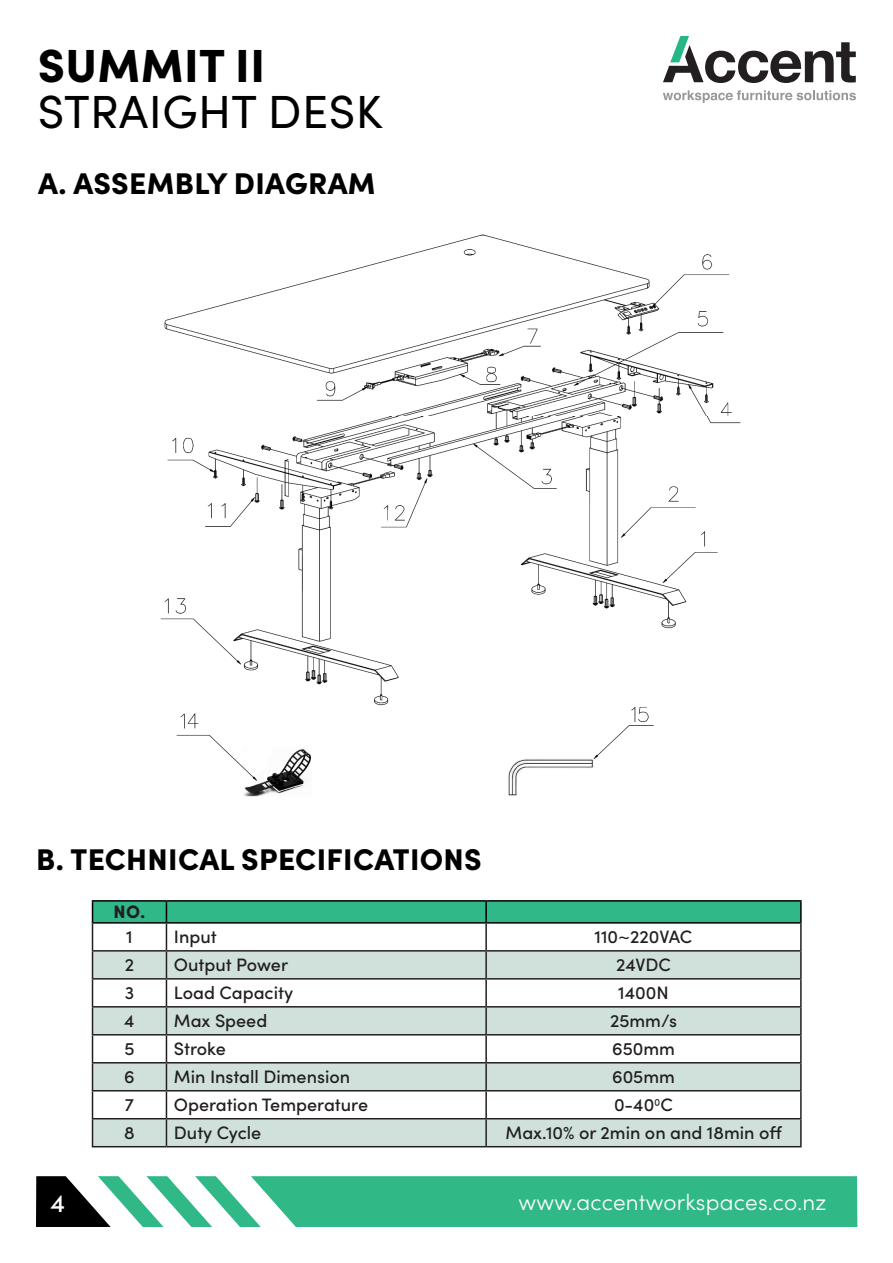
<style>
.page{position:relative;width:893px;height:1263px;background:#fff}
.page>*{position:absolute;margin:0;border:0;box-sizing:border-box;transform-origin:0 0}
.t1{font:46.5px "Sofia Pro";letter-spacing:.01em;color:#000}
.t2{font:900 46.5px "Sofia Pro";letter-spacing:.01em;color:#000}
.t3{font:900 30px "Sofia Pro";letter-spacing:.01em;color:#000}
.t4{font:500 25.5px "Sofia Pro";color:#fff}
.t5{font:300 22.5px "Sofia Pro";letter-spacing:.01em;color:#fff}
.t6{font:500 18px "Sofia Pro";color:#231f20}
.t7{font:900 18px "Sofia Pro";color:#231f20}
.s1{font-weight:300}
</style>
<div class="page">
<svg style="left:36px;top:1176px;width:821px;height:51px;background:#4cb790"></svg>
<svg style="left:663px;top:36px;width:193px;height:47px"></svg>
<svg style="left:663px;top:90px;width:193px;height:13px"></svg>
<img style="left:160px;top:234px;width:581px;height:563px">
<hr style="left:800px;top:924px;width:2px;height:26px;background:#231f20">
<hr style="left:486px;top:950px;width:316px;height:1px;background:#231f20">
<hr style="left:800px;top:951px;width:2px;height:27px;background:#231f20">
<hr style="left:486px;top:978px;width:316px;height:1px;background:#231f20">
<hr style="left:800px;top:979px;width:2px;height:27px;background:#231f20">
<hr style="left:800px;top:1035px;width:2px;height:27px;background:#231f20">
<hr style="left:800px;top:1091px;width:2px;height:27px;background:#231f20">
<hr style="left:92px;top:900px;width:74px;height:2px;background:#000">
<hr style="left:166px;top:900px;width:320px;height:2px;background:#000">
<hr style="left:486px;top:900px;width:316px;height:2px;background:#000">
<hr style="left:800px;top:902px;width:2px;height:20px;background:#000">
<hr style="left:486px;top:922px;width:316px;height:2px;background:#000">
<hr style="left:486px;top:1006px;width:316px;height:1px;background:#231f20">
<hr style="left:800px;top:1007px;width:2px;height:27px;background:#231f20">
<hr style="left:486px;top:1034px;width:316px;height:1px;background:#231f20">
<hr style="left:486px;top:1062px;width:316px;height:1px;background:#231f20">
<hr style="left:800px;top:1063px;width:2px;height:27px;background:#231f20">
<hr style="left:486px;top:1090px;width:316px;height:1px;background:#231f20">
<hr style="left:486px;top:1118px;width:316px;height:1px;background:#231f20">
<hr style="left:800px;top:1119px;width:2px;height:27px;background:#231f20">
<hr style="left:486px;top:1146px;width:316px;height:1px;background:#231f20">
<hr style="left:166px;top:1146px;width:320px;height:1px;background:#231f20">
<svg style="left:92px;top:901px;width:709px;height:245px"></svg>
<hr style="left:92px;top:1146px;width:74px;height:1px;background:#231f20">
<p class="t2" style="left:38px;top:29px;width:229px">SUMMIT II</p>
<p class="t1" style="left:38px;top:78px;width:346px">STRAIGHT DESK</p>
<p class="t3" style="left:38px;top:160px;width:339px">A. ASSEMBLY DIAGRAM</p>
<p class="t3" style="left:36px;top:836px;width:447px">B. TECHNICAL SPECIFICATIONS</p>
<p class="t7" style="left:114px;top:898px;width:33px">NO.</p>
<p class="t6" style="left:126px;top:924px;width:8px">1</p>
<p class="t6" style="left:174px;top:924px;width:44px">Input</p>
<p class="t6" style="left:595px;top:924px;width:99px">110~220VAC</p>
<p class="t6" style="left:125px;top:952px;width:11px">2</p>
<p class="t6" style="left:174px;top:952px;width:116px">Output Power</p>
<p class="t6" style="left:616px;top:952px;width:56px">24VDC</p>
<p class="t6" style="left:125px;top:980px;width:11px">3</p>
<p class="t6" style="left:174px;top:980px;width:121px">Load Capacity</p>
<p class="t6" style="left:618px;top:980px;width:52px">1400N</p>
<p class="t6" style="left:124px;top:1008px;width:12px">4</p>
<p class="t6" style="left:174px;top:1008px;width:95px">Max Speed</p>
<p class="t6" style="left:610px;top:1008px;width:68px">25mm/s</p>
<p class="t6" style="left:124px;top:1036px;width:12px">5</p>
<p class="t6" style="left:174px;top:1036px;width:53px">Stroke</p>
<p class="t6" style="left:612px;top:1036px;width:64px">650mm</p>
<p class="t6" style="left:124px;top:1064px;width:12px">6</p>
<p class="t6" style="left:174px;top:1064px;width:178px">Min Install Dimension</p>
<p class="t6" style="left:612px;top:1064px;width:64px">605mm</p>
<p class="t6" style="left:125px;top:1091px;width:11px">7</p>
<p class="t6" style="left:174px;top:1091px;width:196px">Operation Temperature</p>
<p class="t6" style="left:614px;top:1091px;width:60px">0-40<span class="s1">0</span>C</p>
<p class="t6" style="left:124px;top:1119px;width:12px">8</p>
<p class="t6" style="left:174px;top:1119px;width:89px">Duty Cycle</p>
<p class="t6" style="left:506px;top:1119px;width:278px">Max.10% or 2min on and 18min off</p>
<h3 class="t4" style="left:51px;top:1184px;width:16px">4</h3>
<p class="t5" style="left:519px;top:1185px;width:309px">www.accentworkspaces.co.nz</p>
</div>
